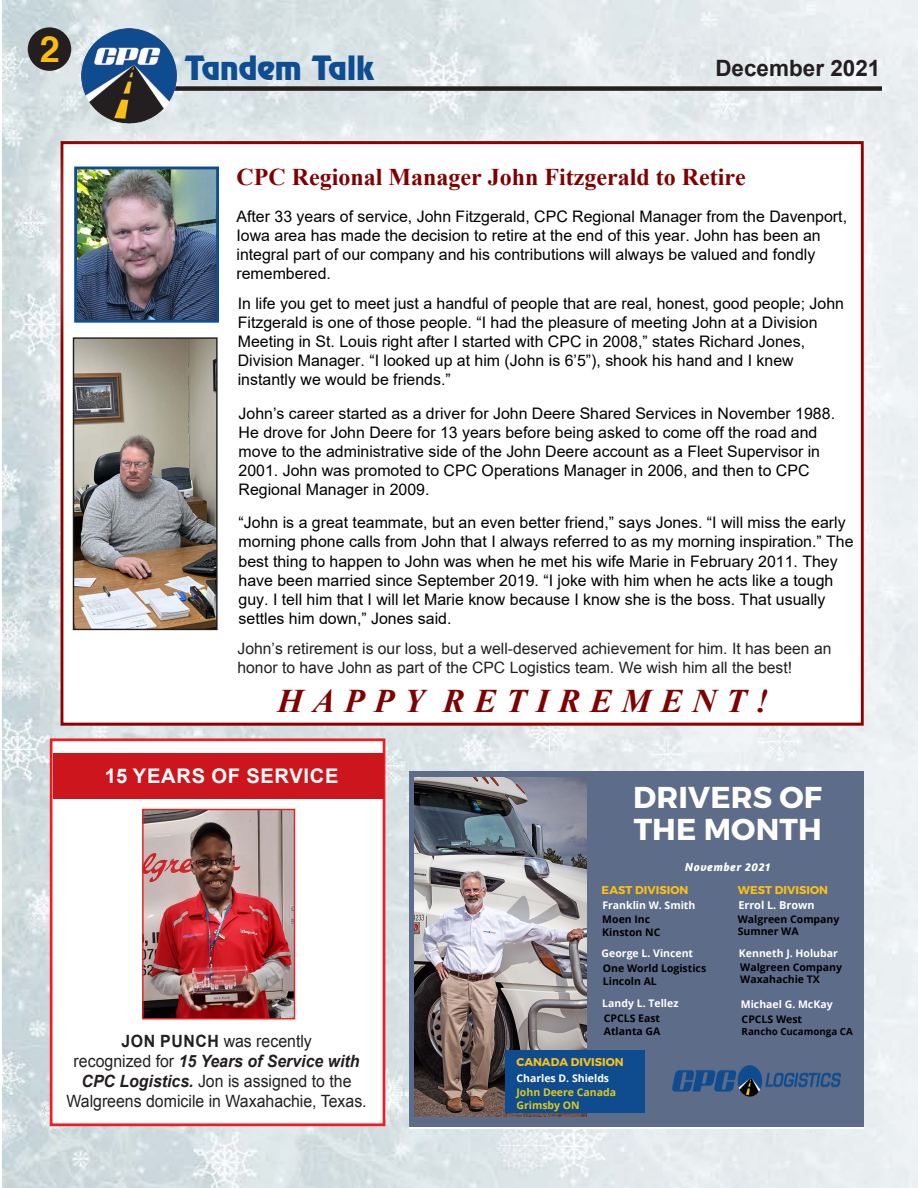
<style>
.page{position:relative;width:918px;height:1188px;background:#fff}
.page>*{position:absolute;margin:0;border:0;box-sizing:border-box;transform-origin:0 0}
.t1{font:700 36px "Helvetica";color:#fdbc12}
.t2{font:italic 700 33px "Times New Roman";color:#800000}
.t3{font:700 30.15px/32.5px "Montserrat";letter-spacing:.005em;color:#fff}
.t4{font:30px "Revue";color:#0f4d92}
.t5{font:700 24px "Times New Roman";color:#800000}
.t6{font:700 22.5px "Arial";color:#231f20}
.t7{font:700 20.1px "Arial";letter-spacing:.035em;color:#fff}
.t8{font:16.95px/20.1px "Arial";color:#231f20;text-align:center;scale:.94 1}
.t9{font:15.9px/19px "Arial";color:#000}
.t10{font:15.75px/19px "Arial";color:#231f20}
.t11{font:italic 700 12px "Amaranth";letter-spacing:.045em;color:#fff}
.t12{font:700 11.25px "Montserrat";letter-spacing:.005em;color:#fdc214}
.t13{font:700 10.8px "Open Sans";color:#fff}
.t14{font:700 10.5px/12.6px "Open Sans";color:#000}
.t15{font:700 10.5px/14.4px "Open Sans";color:#fff}
.t16{font:700 10.5px/13.6px "Open Sans";color:#e1c91a}
.t17{font:700 9.75px "Open Sans";color:#000}
.s1{font-weight:700}
.s2{font-weight:700;font-style:italic}
.s3{color:#000}
.s4{color:#fff}
</style>
<div class="page">
<img style="left:3px;top:0;width:915px;height:1188px">
<div style="left:50px;top:738px;width:335px;height:388px;background:#fff;border:3px solid #ee1d23"></div>
<div style="left:53px;top:753px;width:331px;height:46px;background:#cd151d"></div>
<div style="left:25px;top:105px;width:875px;height:623px;background:#fff;opacity:.75"></div>
<div style="left:61px;top:141px;width:803px;height:585px;background:#fff;border:3px solid #8b0202"></div>
<div style="left:28px;top:27px;width:43px;height:44px;background:#231f20;border-radius:50%"></div>
<div style="left:99px;top:86px;width:783px;height:5px;background:#231f20"></div>
<img style="left:82px;top:28px;width:95px;height:96px">
<div style="left:38px;top:131px;width:217px;height:227px;background:#fff;opacity:.75"></div>
<img style="left:78px;top:171px;width:137px;height:148px">
<div style="left:74px;top:167px;width:145px;height:156px;border:3px solid #0f4d92"></div>
<img style="left:75px;top:339px;width:141px;height:289px">
<div style="left:73px;top:337px;width:145px;height:293px;border:1px solid #231f20"></div>
<div style="left:410px;top:771px;width:454px;height:355px;background:#5d6c89"></div>
<img style="left:415px;top:778px;width:172px;height:339px">
<img style="left:673px;top:1066px;width:168px;height:30px">
<div style="left:505px;top:1050px;width:140px;height:63px;background:#0e4c8f"></div>
<img style="left:144px;top:811px;width:149px;height:206px">
<div style="left:142px;top:809px;width:153px;height:210px;border:1px solid #ee1d23"></div>
<p class="t1" style="left:40px;top:20px;width:22px">2</p>
<p class="t4" style="left:185px;top:48px;width:190px">Tandem Talk</p>
<p class="t6" style="left:715px;top:52px;width:167px">December 2021</p>
<h3 class="t5" style="left:236px;top:160px;width:511px">CPC Regional Manager John Fitzgerald to Retire</h3>
<p class="t9" style="left:236px;top:206px;width:612px">After 33 years of service, John Fitzgerald, CPC Regional Manager from the Davenport, Iowa area has made the decision to retire at the end of this year. John has been an integral part of our company and his contributions will always be valued and fondly remembered.</p>
<p class="t9" style="left:238px;top:294px;width:608px">In life you get to meet just a handful of people that are real, honest, good people; John Fitzgerald is one of those people. “I had the pleasure of meeting John at a Division Meeting in St. Louis right after I started with CPC in 2008,” states Richard Jones, Division Manager. “I looked up at him (John is 6’5”), shook his hand and I knew instantly we would be friends.”</p>
<p class="t9" style="left:239px;top:404px;width:598px">John’s career started as a driver for John Deere Shared Services in November 1988.<br>He drove for John Deere for 13 years before being asked to come off the road and move to the administrative side of the John Deere account as a Fleet Supervisor in 2001. John was promoted to CPC Operations Manager in 2006, and then to CPC Regional Manager in 2009.</p>
<p class="t9" style="left:239px;top:513px;width:617px">“John is a great teammate, but an even better friend,” says Jones. “I will miss the early morning phone calls from John that I always referred to as my morning inspiration.” The best thing to happen to John was when he met his wife Marie in February 2011. They have been married since September 2019. “I joke with him when he acts like a tough guy. I tell him that I will let Marie know because I know she is the boss. That usually settles him down,” Jones said.</p>
<p class="t10" style="left:238px;top:640px;width:595px">John’s retirement is our loss, but a well-deserved achievement for him. It has been an honor to have John as part of the CPC Logistics team. We wish him all the best!</p>
<h2 class="t2" style="left:277px;top:678px;width:493px">H A P P Y R E T I R E M E N T !</h2>
<p class="t7" style="left:105px;top:762px;width:235px">15 YEARS OF SERVICE</p>
<p class="t8" style="left:66px;top:1031px;width:321px"><span class="s1">JON PUNCH</span> was recently<br>recognized for <span class="s2">15 Years of Service with CPC Logistics.</span> Jon is assigned to the Walgreens domicile in Waxahachie, Texas.</p>
<p class="t3" style="left:633px;top:781px;width:190px">DRIVERS OF<br>THE MONTH</p>
<p class="t11" style="left:685px;top:860px;width:87px">November 2021</p>
<p class="t12" style="left:602px;top:883px;width:88px">EAST DIVISION</p>
<p class="t12" style="left:738px;top:883px;width:92px">WEST DIVISION</p>
<p class="t15" style="left:602px;top:897px;width:95px">Franklin W. Smith<br><span class="s3">Moen Inc</span></p>
<p class="t15" style="left:602px;top:921px;width:93px;line-height:21.1px"><span class="s3">Kinston NC<br></span>George L. Vincent</p>
<p class="t14" style="left:603px;top:962px;width:105px">One World Logistics<br>Lincoln AL</p>
<p class="t13" style="left:738px;top:898px;width:78px">Errol L. Brown</p>
<p class="t14" style="left:738px;top:912px;width:103px">Walgreen Company<br>Sumner WA</p>
<p class="t14" style="left:739px;top:947px;width:105px"><span class="s4">Kenneth J. Holubar<br></span>Walgreen Company<br>Waxahachie TX</p>
<p class="t15" style="left:602px;top:995px;width:78px;line-height:15.8px">Landy L. Tellez<br><span class="s3">CPCLS East</span></p>
<p class="t14" style="left:604px;top:1025px;width:58px">Atlanta GA</p>
<p class="t12" style="left:517px;top:1055px;width:109px">CANADA DIVISION</p>
<p class="t16" style="left:517px;top:1071px;width:101px"><span class="s4">Charles D. Shields<br></span>John Deere Canada<br>Grimsby ON</p>
<p class="t15" style="left:741px;top:996px;width:93px;line-height:15.3px">Michael G. McKay<br><span class="s3">CPCLS West</span></p>
<p class="t17" style="left:742px;top:1025px;width:113px">Rancho Cucamonga CA</p>
</div>
